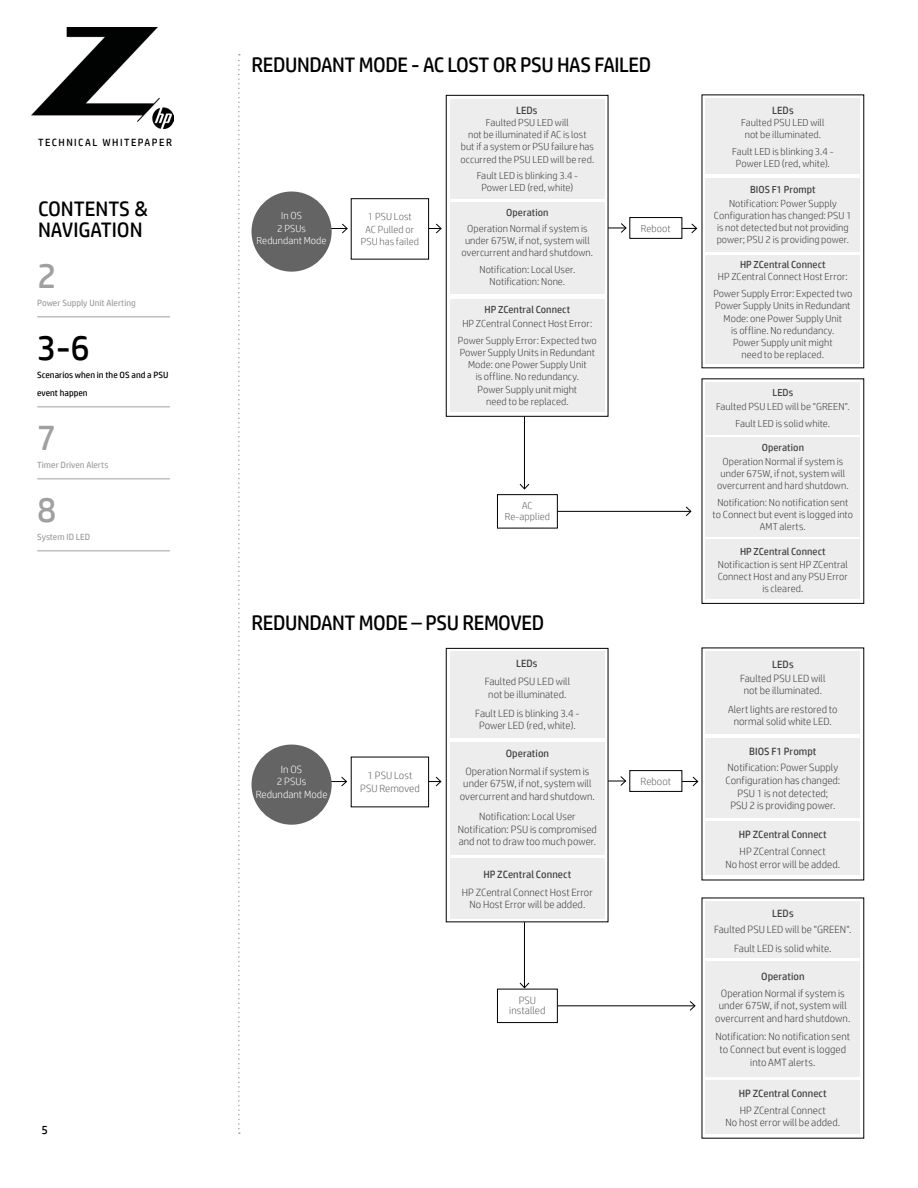
<style>
.page{position:relative;width:918px;height:1188px;background:#fff}
.page>*{position:absolute;margin:0;border:0;box-sizing:border-box;transform-origin:0 0}
.t1{font:36px "HP Simplified";color:#a1a09f}
.t2{font:36px "HP Simplified";color:#000}
.t3{font:21px "HP Simplified";letter-spacing:-.02em;color:#000}
.t4{font:21px/21px "HP Simplified";color:#000}
.t5{font:12px "HP Simplified";color:#000}
.t6{font:300 10.5px/12.6px "HP Simplified";letter-spacing:.005em;color:#3f4141;text-align:center}
.t7{font:10.5px "HP Simplified";letter-spacing:.005em;color:#3f4141}
.t8{font:300 10.5px/10.5px "HP Simplified";letter-spacing:.005em;color:#626465;text-align:center}
.t9{font:300 10.5px/12.6px "HP Simplified";letter-spacing:.005em;color:#fff;text-align:center}
.t10{font:10.5px "HP Simplified";letter-spacing:.14em;color:#000}
.t11{font:300 10.2px/12.3px "HP Simplified";letter-spacing:.005em;color:#3f4141;text-align:center}
.t12{font:10.2px "HP Simplified";letter-spacing:.005em;color:#3f4141}
.t13{font:300 10.2px/12.3px "HP Simplified";letter-spacing:.005em;color:#626465;text-align:center}
.t14{font:300 10.2px/12.3px "HP Simplified";letter-spacing:.005em;color:#fff;text-align:center}
.t15{font:9px "HP Simplified";color:#a1a09f}
.t16{font:9px/18px "HP Simplified";color:#000}
</style>
<div class="page">
<img style="left:32px;top:28px;width:141px;height:101px">
<svg style="left:238px;top:54px;width:2px;height:1080px"></svg>
<hr style="left:558px;top:1006px;width:137px;height:1px;background:#000">
<svg style="left:689px;top:1001px;width:6px;height:10px"></svg>
<div style="left:450px;top:652px;width:155px;height:86px;background:#ededed"></div>
<div style="left:706px;top:651px;width:154px;height:83px;background:#ededed"></div>
<div style="left:706px;top:738px;width:154px;height:79px;background:#ededed"></div>
<div style="left:706px;top:821px;width:154px;height:54px;background:#ededed"></div>
<div style="left:706px;top:902px;width:154px;height:56px;background:#ededed"></div>
<div style="left:706px;top:961px;width:154px;height:116px;background:#ededed"></div>
<div style="left:706px;top:1080px;width:154px;height:54px;background:#ededed"></div>
<div style="left:630px;top:770px;width:52px;height:22px;border:1px solid #000"></div>
<div style="left:497px;top:989px;width:61px;height:34px;border:1px solid #000"></div>
<div style="left:450px;top:742px;width:155px;height:112px;background:#ededed"></div>
<div style="left:450px;top:858px;width:155px;height:61px;background:#ededed"></div>
<hr style="left:524px;top:922px;width:1px;height:66px;background:#000">
<svg style="left:519px;top:982px;width:11px;height:6px"></svg>
<svg style="left:429px;top:776px;width:12px;height:11px"></svg>
<svg style="left:331px;top:776px;width:16px;height:11px"></svg>
<svg style="left:682px;top:776px;width:16px;height:11px"></svg>
<div style="left:252px;top:745px;width:80px;height:80px;background:#646464;border-radius:50%"></div>
<svg style="left:608px;top:776px;width:18px;height:10px"></svg>
<hr style="left:37px;top:317px;width:133px;height:1px;background:#a1a09f">
<hr style="left:37px;top:407px;width:133px;height:1px;background:#a1a09f">
<hr style="left:37px;top:479px;width:133px;height:1px;background:#a1a09f">
<hr style="left:37px;top:551px;width:133px;height:1px;background:#a1a09f">
<svg style="left:682px;top:223px;width:15px;height:10px"></svg>
<hr style="left:558px;top:511px;width:133px;height:1px;background:#000">
<svg style="left:685px;top:506px;width:6px;height:10px"></svg>
<div style="left:450px;top:99px;width:155px;height:100px;background:#ededed"></div>
<div style="left:706px;top:98px;width:154px;height:76px;background:#ededed"></div>
<div style="left:706px;top:178px;width:154px;height:74px;background:#ededed"></div>
<div style="left:706px;top:255px;width:154px;height:109px;background:#ededed"></div>
<div style="left:706px;top:383px;width:154px;height:52px;background:#ededed"></div>
<div style="left:706px;top:437px;width:154px;height:99px;background:#ededed"></div>
<div style="left:706px;top:540px;width:154px;height:59px;background:#ededed"></div>
<div style="left:630px;top:217px;width:52px;height:22px;border:1px solid #000"></div>
<div style="left:497px;top:494px;width:61px;height:34px;border:1px solid #000"></div>
<div style="left:450px;top:202px;width:155px;height:92px;background:#ededed"></div>
<div style="left:450px;top:299px;width:155px;height:113px;background:#ededed"></div>
<hr style="left:524px;top:417px;width:1px;height:72px;background:#000">
<svg style="left:519px;top:484px;width:11px;height:6px"></svg>
<svg style="left:429px;top:223px;width:13px;height:11px"></svg>
<svg style="left:331px;top:223px;width:17px;height:11px"></svg>
<div style="left:252px;top:192px;width:80px;height:80px;background:#646464;border-radius:50%"></div>
<svg style="left:608px;top:223px;width:19px;height:10px"></svg>
<p class="t10" style="left:38px;top:135px;width:135px">TECHNICAL WHITEPAPER</p>
<h2 class="t4" style="left:38px;top:198px;width:111px">CONTENTS &amp;<br>NAVIGATION</h2>
<h1 class="t1" style="left:37px;top:252px;width:21px">2</h1>
<p class="t15" style="left:37px;top:297px;width:100px">Power Supply Unit Alerting</p>
<h1 class="t2" style="left:37px;top:324px;width:54px">3-6</h1>
<p class="t16" style="left:37px;top:366px;width:133px">Scenarios when in the OS and a PSU event happen</p>
<h1 class="t1" style="left:37px;top:414px;width:21px">7</h1>
<p class="t15" style="left:37px;top:459px;width:73px">Timer Driven Alerts</p>
<h1 class="t1" style="left:37px;top:486px;width:21px">8</h1>
<p class="t15" style="left:37px;top:531px;width:55px">System ID LED</p>
<p class="t5" style="left:41px;top:1122px;width:8px">5</p>
<h2 class="t3" style="left:252px;top:51px;width:401px">REDUNDANT MODE - AC LOST OR PSU HAS FAILED</h2>
<p class="t7" style="left:516px;top:103px;width:23px">LEDs</p>
<p class="t7" style="left:772px;top:103px;width:23px">LEDs</p>
<p class="t14" style="left:257px;top:209px;width:71px">In OS<br>2 PSUs<br>Redundant Mode</p>
<p class="t13" style="left:361px;top:210px;width:60px">1 PSU Lost<br>AC Pulled or<br>PSU has failed</p>
<p class="t11" style="left:461px;top:116px;width:135px">Faulted PSU LED will<br>not be illuminated if AC is lost but if a system or PSU failure has occurred the PSU LED will be red.</p>
<p class="t11" style="left:477px;top:169px;width:103px">Fault LED is blinking 3.4 -<br>Power LED (red, white)</p>
<p class="t12" style="left:506px;top:206px;width:44px">Operation</p>
<p class="t11" style="left:462px;top:222px;width:133px">Operation Normal if system is under 675W, if not, system will overcurrent and hard shutdown.</p>
<p class="t11" style="left:480px;top:263px;width:97px">Notification: Local User.<br>Notification: None.</p>
<p class="t11" style="left:458px;top:315px;width:140px;line-height:16.8px">HP ZCentral Connect Host Error:<br>Power Supply Error: Expected two</p>
<p class="t11" style="left:460px;top:346px;width:137px">Power Supply Units in Redundant<br>Mode: one Power Supply Unit<br>is offline. No redundancy.<br>Power Supply unit might<br>need to be replaced.</p>
<p class="t12" style="left:485px;top:303px;width:87px">HP ZCentral Connect</p>
<p class="t13" style="left:505px;top:500px;width:47px;line-height:10.5px">AC<br>Re-applied</p>
<p class="t13" style="left:641px;top:222px;width:31px">Reboot</p>
<p class="t11" style="left:741px;top:116px;width:85px">Faulted PSU LED will not be illuminated.</p>
<p class="t11" style="left:732px;top:145px;width:103px">Fault LED is blinking 3.4 -<br>Power LED (red, white).</p>
<p class="t12" style="left:750px;top:182px;width:67px">BIOS F1 Prompt</p>
<p class="t11" style="left:714px;top:197px;width:139px">Notification: Power Supply<br>Configuration has changed: PSU 1 is not detected but not providing power; PSU 2 is providing power.</p>
<p class="t11" style="left:713px;top:268px;width:140px;line-height:16.8px">HP ZCentral Connect Host Error:<br>Power Supply Error: Expected two</p>
<p class="t11" style="left:715px;top:299px;width:137px">Power Supply Units in Redundant<br>Mode: one Power Supply Unit<br>is offline. No redundancy.<br>Power Supply unit might<br>need to be replaced.</p>
<p class="t12" style="left:740px;top:258px;width:87px">HP ZCentral Connect</p>
<p class="t12" style="left:772px;top:386px;width:22px">LEDs</p>
<p class="t11" style="left:716px;top:398px;width:135px;line-height:16.8px">Faulted PSU LED will be "GREEN".<br>Fault LED is solid white.</p>
<p class="t12" style="left:762px;top:441px;width:44px">Operation</p>
<p class="t11" style="left:717px;top:455px;width:133px">Operation Normal if system is under 675W, if not, system will overcurrent and hard shutdown.</p>
<p class="t11" style="left:713px;top:496px;width:142px">Notification: No notification sent to Connect but event is logged into<br>AMT alerts.</p>
<p class="t12" style="left:740px;top:544px;width:87px">HP ZCentral Connect</p>
<p class="t11" style="left:718px;top:558px;width:132px">Notificaction is sent HP ZCentral<br>Connect Host and any PSU Error is cleared.</p>
<h2 class="t3" style="left:252px;top:609px;width:294px">REDUNDANT MODE – PSU REMOVED</h2>
<p class="t7" style="left:516px;top:656px;width:23px">LEDs</p>
<p class="t7" style="left:772px;top:657px;width:23px">LEDs</p>
<p class="t9" style="left:256px;top:762px;width:73px">In OS<br>2 PSUs<br>Redundant Mode</p>
<p class="t8" style="left:360px;top:769px;width:61px;line-height:12.6px">1 PSU Lost<br>PSU Removed</p>
<p class="t6" style="left:485px;top:675px;width:87px">Faulted PSU LED will not be illuminated.</p>
<p class="t6" style="left:475px;top:706px;width:106px">Fault LED is blinking 3.4 -<br>Power LED (red, white).</p>
<p class="t7" style="left:506px;top:747px;width:45px">Operation</p>
<p class="t6" style="left:460px;top:765px;width:137px">Operation Normal if system is under 675W, if not, system will overcurrent and hard shutdown.</p>
<p class="t6" style="left:458px;top:810px;width:140px">Notification: Local User<br>Notification: PSU is compromised and not to draw too much power.</p>
<p class="t7" style="left:483px;top:867px;width:90px">HP ZCentral Connect</p>
<p class="t6" style="left:462px;top:885px;width:133px">HP ZCentral Connect Host Error<br>No Host Error will be added.</p>
<p class="t8" style="left:509px;top:995px;width:38px">PSU installed</p>
<p class="t8" style="left:641px;top:776px;width:32px">Reboot</p>
<p class="t6" style="left:740px;top:671px;width:87px">Faulted PSU LED will not be illuminated.</p>
<p class="t6" style="left:728px;top:703px;width:111px">Alert lights are restored to normal solid white LED.</p>
<p class="t7" style="left:749px;top:745px;width:69px">BIOS F1 Prompt</p>
<p class="t6" style="left:725px;top:761px;width:116px">Notification: Power Supply<br>Configuration has changed:<br>PSU 1 is not detected;<br>PSU 2 is providing power.</p>
<p class="t6" style="left:725px;top:845px;width:116px">HP ZCentral Connect<br>No host error will be added.</p>
<p class="t7" style="left:739px;top:828px;width:90px">HP ZCentral Connect</p>
<p class="t7" style="left:772px;top:906px;width:23px">LEDs</p>
<p class="t6" style="left:714px;top:920px;width:139px;line-height:18.6px">Faulted PSU LED will be "GREEN".<br>Fault LED is solid white.</p>
<p class="t7" style="left:761px;top:969px;width:45px">Operation</p>
<p class="t6" style="left:715px;top:986px;width:137px">Operation Normal if system is under 675W, if not, system will overcurrent and hard shutdown.</p>
<p class="t6" style="left:716px;top:1030px;width:136px">Notification: No notification sent to Connect but event is logged into AMT alerts.</p>
<p class="t7" style="left:739px;top:1087px;width:90px">HP ZCentral Connect</p>
<p class="t6" style="left:725px;top:1104px;width:116px">HP ZCentral Connect<br>No host error will be added.</p>
</div>
